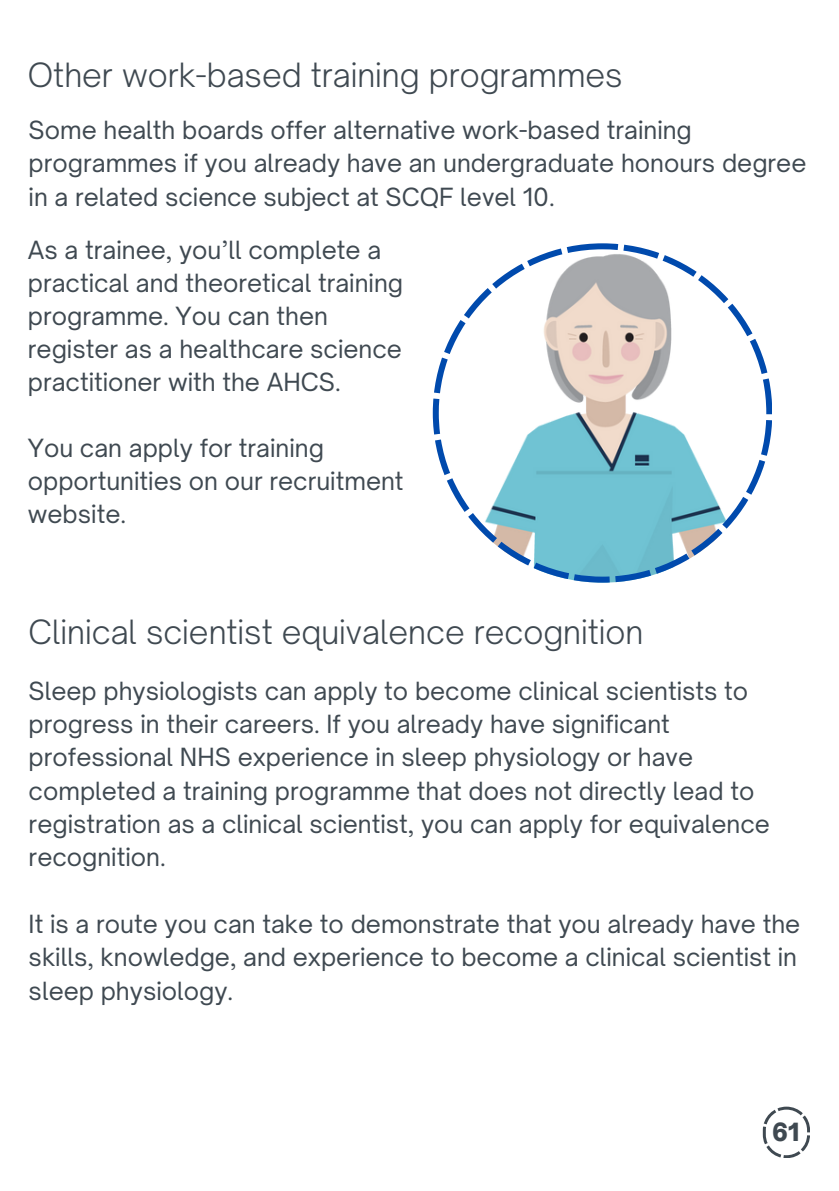
<style>
.page{position:relative;width:839px;height:1191px;background:#fff}
.page>*{position:absolute;margin:0;border:0;box-sizing:border-box;transform-origin:0 0}
.t1{font:300 32px "Open Sauce One";color:#3f4951}
.t2{font:24px/33.4px "Open Sauce One";color:#3f4951}
.t3{font:900 24px "Open Sauce One";color:#3f4951}
</style>
<div class="page">
<svg style="left:762px;top:1107px;width:47px;height:51px"></svg>
<svg style="left:433px;top:243px;width:339px;height:339px"></svg>
<h1 class="t1" style="left:28px;top:55px;width:596px">Other work-based training programmes</h1>
<p class="t2" style="left:29px;top:113px;width:779px">Some health boards offer alternative work-based training programmes if you already have an undergraduate honours degree in a related science subject at SCQF level 10.</p>
<p class="t2" style="left:28px;top:234px;width:377px">As a trainee, you’ll complete a practical and theoretical training programme. You can then register as a healthcare science practitioner with the AHCS.</p>
<p class="t2" style="left:28px;top:432px;width:377px">You can apply for training opportunities on our recruitment website.</p>
<h1 class="t1" style="left:29px;top:612px;width:616px">Clinical scientist equivalence recognition</h1>
<p class="t2" style="left:29px;top:674px;width:742px">Sleep physiologists can apply to become clinical scientists to progress in their careers. If you already have significant professional NHS experience in sleep physiology or have completed a training programme that does not directly lead to registration as a clinical scientist, you can apply for equivalence recognition.</p>
<p class="t2" style="left:29px;top:907px;width:773px">It is a route you can take to demonstrate that you already have the skills, knowledge, and experience to become a clinical scientist in sleep physiology.</p>
<p class="t3" style="left:772px;top:1117px;width:29px">61</p>
</div>
